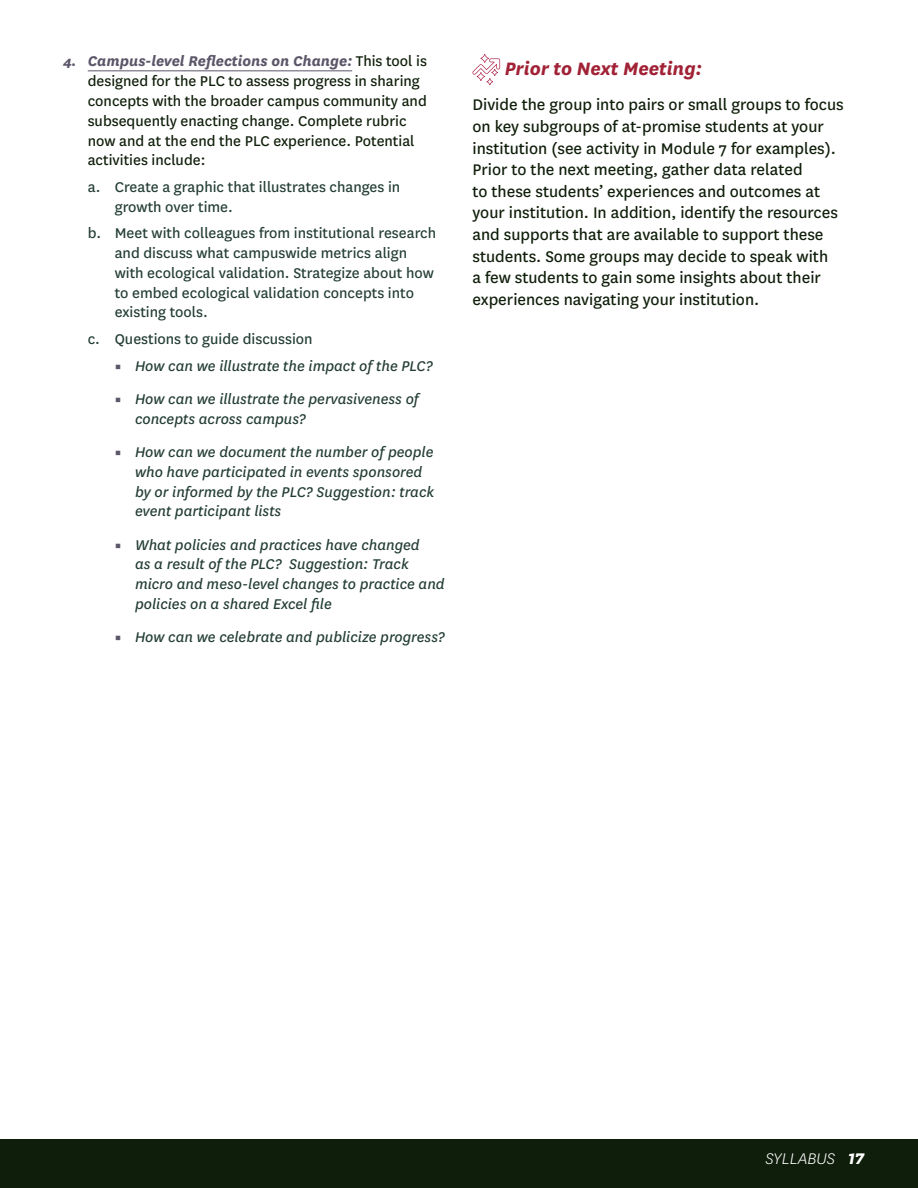
<style>
.page{position:relative;width:918px;height:1188px;background:#fff}
.page>*{position:absolute;margin:0;border:0;box-sizing:border-box;transform-origin:0 0}
.t1{font:italic 700 21px "National";color:#a12236}
.t2{font:18px/21.6px "National";color:#0f1e0a}
.t3{font:italic 300 18px "National";color:#fff}
.t4{font:italic 16.5px/19.8px "National";color:#243e35}
.t5{font:16.5px/19.8px "National";color:#243e35}
.t6{font:16.5px/19.8px "National";color:#0f1e0a}
.s1{font-weight:800;font-style:italic;font-size:15px;color:#5c5669}
.s2{font-weight:700;font-style:italic;color:#5c5669}
.s3{font-size:13.5px;color:#5c5669}
.s4{font-weight:800}
</style>
<div class="page">
<div style="left:0;top:1139px;width:918px;height:49px;background:#0f1e0a"></div>
<hr style="left:88px;top:71px;width:264px;height:1px;background:#5c5669">
<svg style="left:472px;top:54px;width:28px;height:31px"></svg>
<p class="t6" style="left:88px;top:51px;width:341px;text-indent:-25px"><span class="s1">4.</span> <span class="s2">Campus-level Reflections on Change:</span> This tool is designed for the PLC to assess progress in sharing concepts with the broader campus community and subsequently enacting change. Complete rubric now and at the end the PLC experience. Potential activities include:</p>
<p class="t5" style="left:115px;top:176px;width:287px;text-indent:-27px">a. Create a graphic that illustrates changes in growth over time.</p>
<p class="t5" style="left:115px;top:222px;width:323px;text-indent:-27px">b. Meet with colleagues from institutional research and discuss what campuswide metrics align with ecological validation. Strategize about how to embed ecological validation concepts into existing tools.</p>
<p class="t5" style="left:88px;top:328px;width:226px">c. Questions to guide discussion</p>
<p class="t4" style="left:115px;top:355px;width:319px"><span class="s3">▪</span> How can we illustrate the impact of the PLC?</p>
<p class="t4" style="left:135px;top:388px;width:285px;text-indent:-20px"><span class="s3">▪</span> How can we illustrate the pervasiveness of concepts across campus?</p>
<p class="t4" style="left:135px;top:441px;width:301px;text-indent:-20px"><span class="s3">▪</span> How can we document the number of people who have participated in events sponsored by or informed by the PLC? Suggestion: track event participant lists</p>
<p class="t4" style="left:135px;top:534px;width:311px;text-indent:-20px"><span class="s3">▪</span> What policies and practices have changed<br>as a result of the PLC? Suggestion: Track micro and meso-level changes to practice and policies on a shared Excel file</p>
<p class="t4" style="left:115px;top:627px;width:332px"><span class="s3">▪</span> How can we celebrate and publicize progress?</p>
<p class="t1" style="left:505px;top:54px;width:199px">Prior to Next Meeting:</p>
<p class="t2" style="left:472px;top:93px;width:373px">Divide the group into pairs or small groups to focus on key subgroups of at-promise students at your institution (see activity in Module 7 for examples).<br>Prior to the next meeting, gather data related<br>to these students’ experiences and outcomes at your institution. In addition, identify the resources and supports that are available to support these students. Some groups may decide to speak with<br>a few students to gain some insights about their experiences navigating your institution.</p>
<p class="t3" style="left:765px;top:1147px;width:100px">SYLLABUS <span class="s4">17</span></p>
</div>
